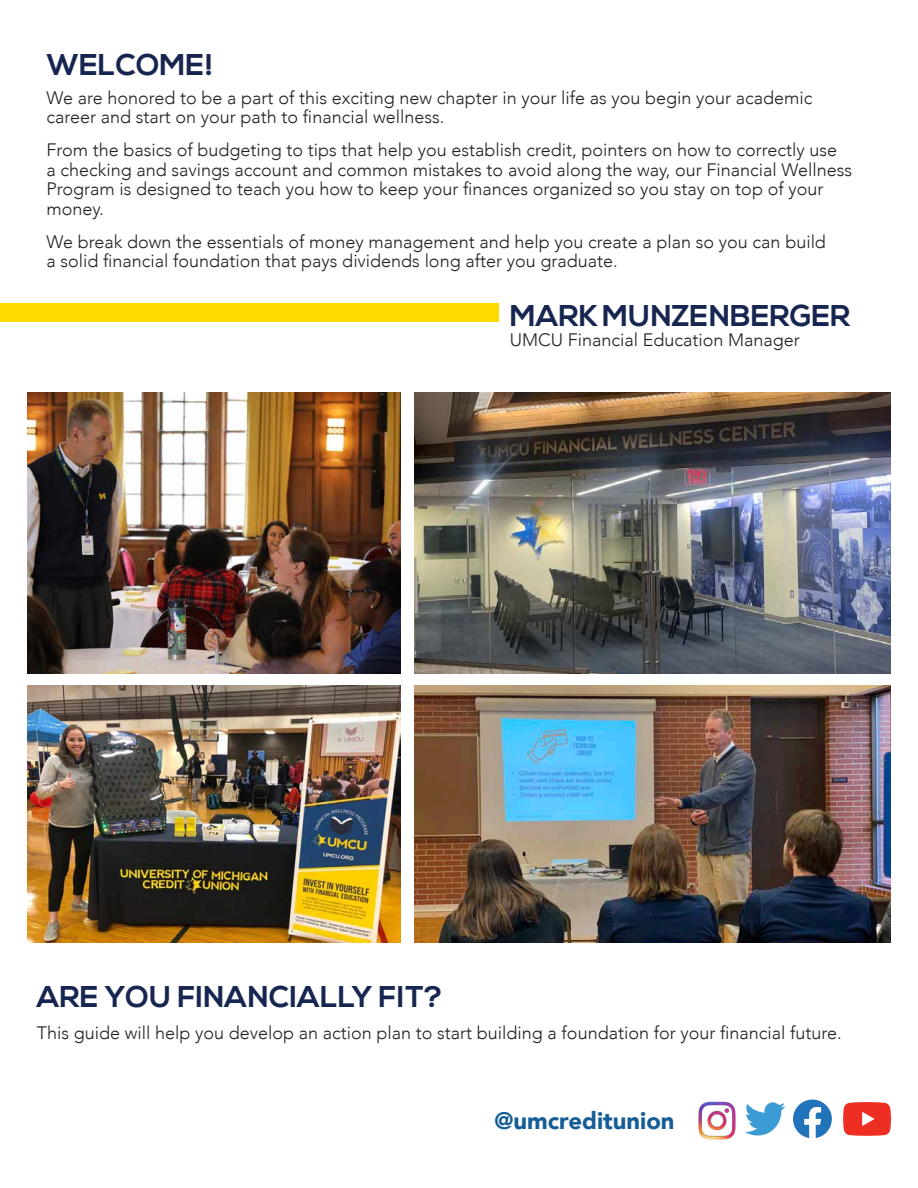
<style>
.page{position:relative;width:918px;height:1188px;background:#fff}
.page>*{position:absolute;margin:0;border:0;box-sizing:border-box;transform-origin:0 0}
.t1{font:700 30px "Nexa";color:#172650}
.t2{font:900 23.7px "Avenir";color:#155d97}
.t3{font:300 18px/19.5px "Avenir";color:#231f20}
</style>
<div class="page">
<img style="left:27px;top:393px;width:373px;height:280px">
<img style="left:27px;top:686px;width:373px;height:257px">
<img style="left:414px;top:686px;width:477px;height:257px">
<img style="left:414px;top:393px;width:477px;height:280px">
<div style="left:0;top:304px;width:498px;height:18px;background:#ffdc01"></div>
<img style="left:698px;top:1101px;width:38px;height:39px">
<svg style="left:793px;top:1100px;width:39px;height:38px"></svg>
<svg style="left:745px;top:1102px;width:40px;height:34px"></svg>
<svg style="left:843px;top:1102px;width:48px;height:34px"></svg>
<p class="t1" style="left:46px;top:48px;width:168px">WELCOME!</p>
<p class="t3" style="left:46px;top:88px;width:768px">We are honored to be a part of this exciting new chapter in your life as you begin your academic career and start on your path to financial wellness.</p>
<p class="t3" style="left:46px;top:140px;width:807px">From the basics of budgeting to tips that help you establish credit, pointers on how to correctly use<br>a checking and savings account and common mistakes to avoid along the way, our Financial Wellness Program is designed to teach you how to keep your finances organized so you stay on top of your money.</p>
<p class="t3" style="left:46px;top:232px;width:781px">We break down the essentials of money management and help you create a plan so you can build a solid financial foundation that pays dividends long after you graduate.</p>
<p class="t1" style="left:510px;top:298px;width:342px">MARK MUNZENBERGER</p>
<p class="t3" style="left:510px;top:330px;width:292px">UMCU Financial Education Manager</p>
<p class="t1" style="left:37px;top:979px;width:407px">ARE YOU FINANCIALLY FIT?</p>
<p class="t3" style="left:37px;top:1023px;width:807px">This guide will help you develop an action plan to start building a foundation for your financial future.</p>
<p class="t2" style="left:494px;top:1100px;width:182px">@umcreditunion</p>
</div>
